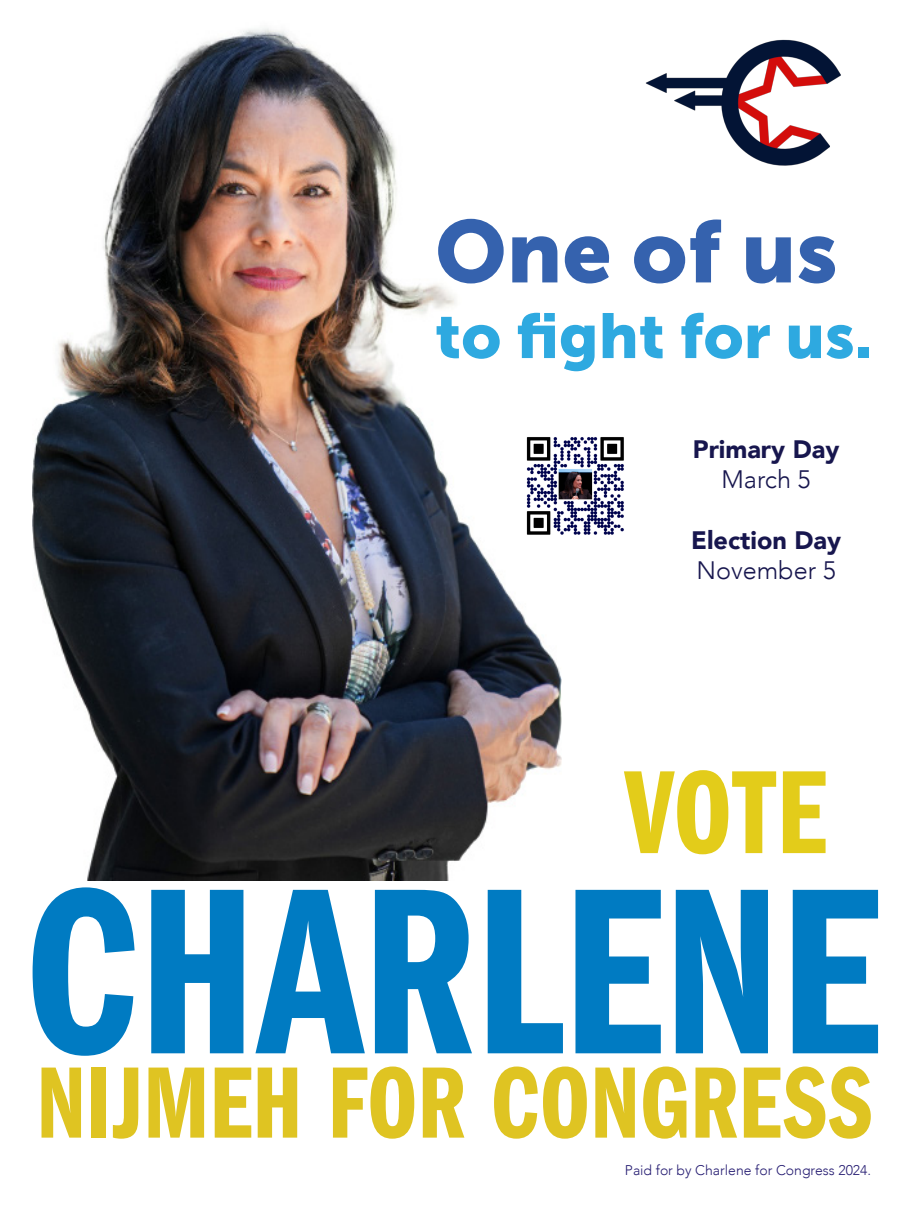
<style>
.page{position:relative;width:908px;height:1210px;background:#fff}
.page>*{position:absolute;margin:0;border:0;box-sizing:border-box;transform-origin:0 0}
.t1{font:245px "Franklin Gothic URW Com Dem";color:#007bc2}
.t2{font:122.5px "Franklin Gothic URW Com Dem";color:#e3cc1a}
.t3{font:105px "Franklin Gothic URW Com Dem";color:#dfc422}
.t4{font:87.5px "Museo Sans 900";color:#3562ae}
.t5{font:63px "Museo Sans 900";color:#2ea9e0}
.t6{font:900 25.2px "Avenir";color:#17164e}
.t7{font:300 25.2px "Avenir";color:#17164e}
.t8{font:300 14px "Avenir";color:#261d72}
</style>
<div class="page">
<img style="left:33px;top:28px;width:528px;height:852px">
<img style="left:523px;top:433px;width:101px;height:105px">
<img style="left:645px;top:39px;width:196px;height:127px">
<p class="t4" style="left:435px;top:202px;width:404px">One of us</p>
<p class="t5" style="left:435px;top:300px;width:438px">to fight for us.</p>
<p class="t6" style="left:692px;top:428px;width:148px">Primary Day</p>
<p class="t7" style="left:721px;top:465px;width:91px">March 5</p>
<p class="t6" style="left:691px;top:518px;width:151px">Election Day</p>
<p class="t7" style="left:696px;top:555px;width:141px">November 5</p>
<p class="t2" style="left:624px;top:727px;width:204px">VOTE</p>
<p class="t1" style="left:25px;top:801px;width:856px">CHARLENE</p>
<p class="t3" style="left:36px;top:1029px;width:836px">NIJMEH FOR CONGRESS</p>
<p class="t8" style="left:624px;top:1161px;width:248px">Paid for by Charlene for Congress 2024.</p>
</div>
